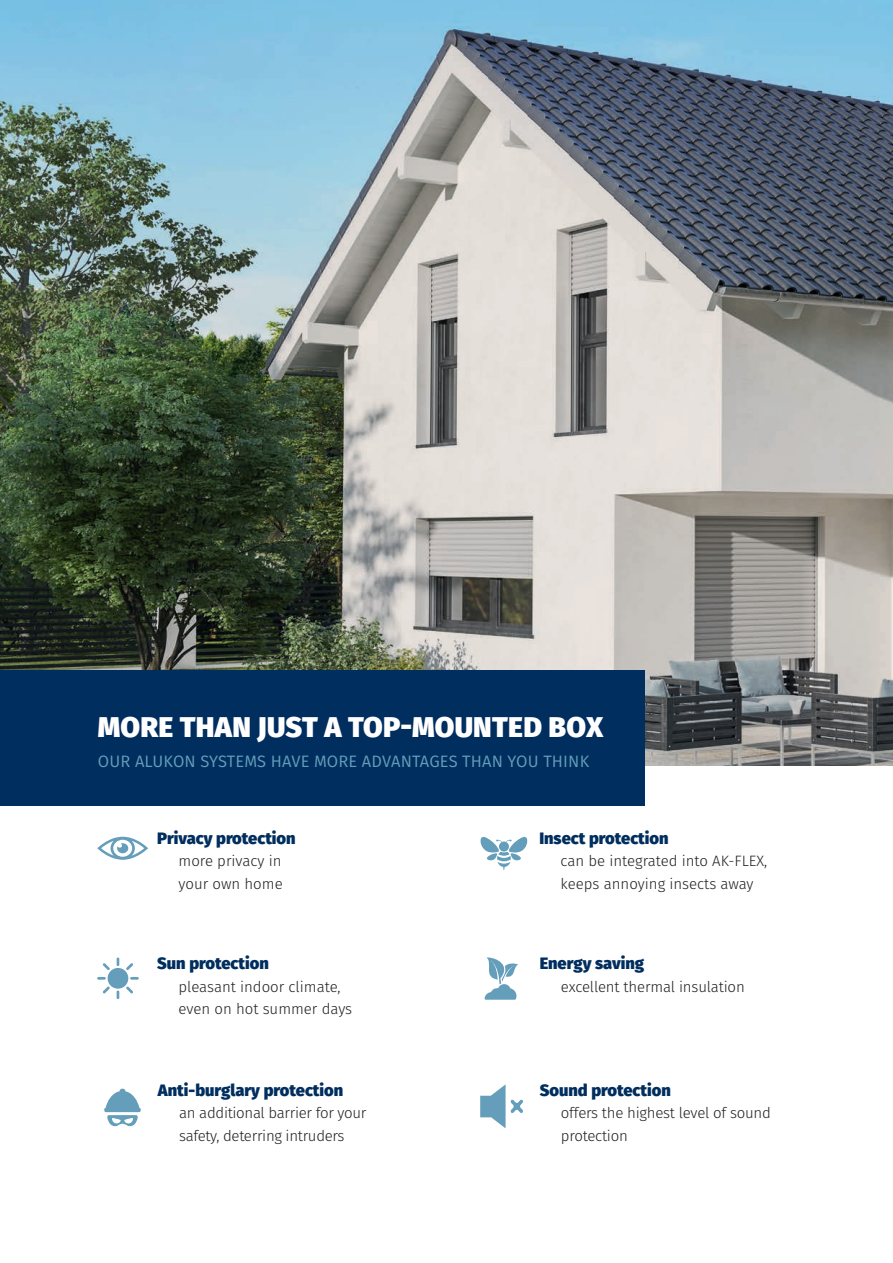
<style>
.page{position:relative;width:893px;height:1263px;background:#fff}
.page>*{position:absolute;margin:0;border:0;box-sizing:border-box;transform-origin:0 0}
.t1{font:800 28.5px "Fira Sans";letter-spacing:.01em;color:#fff}
.t2{font:800 16.5px "Fira Sans";color:#002e5e}
.t3{font:16.5px "Fira Sans";letter-spacing:.01em;color:#649ebb}
.t4{font:300 15px/22.5px "Fira Sans";letter-spacing:-.01em;color:#231f20}
</style>
<div class="page">
<img style="left:0;top:0;width:893px;height:765px">
<div style="left:0;top:671px;width:644px;height:135px;background:#002e5e"></div>
<div style="left:108px;top:968px;width:20px;height:21px;background:#649ebb;border-radius:50%"></div>
<svg style="left:117px;top:957px;width:2px;height:9px"></svg>
<svg style="left:126px;top:963px;width:7px;height:7px"></svg>
<svg style="left:130px;top:977px;width:9px;height:3px"></svg>
<svg style="left:126px;top:986px;width:7px;height:7px"></svg>
<svg style="left:117px;top:990px;width:2px;height:9px"></svg>
<svg style="left:103px;top:986px;width:7px;height:7px"></svg>
<svg style="left:97px;top:977px;width:9px;height:3px"></svg>
<svg style="left:103px;top:963px;width:7px;height:7px"></svg>
<svg style="left:97px;top:837px;width:51px;height:23px"></svg>
<svg style="left:480px;top:837px;width:48px;height:34px"></svg>
<svg style="left:104px;top:1089px;width:37px;height:38px"></svg>
<svg style="left:484px;top:957px;width:34px;height:43px"></svg>
<svg style="left:480px;top:1084px;width:43px;height:44px"></svg>
<h1 class="t1" style="left:98px;top:701px;width:507px">MORE THAN JUST A TOP-MOUNTED BOX</h1>
<p class="t3" style="left:98px;top:749px;width:493px">OUR ALUKON SYSTEMS HAVE MORE ADVANTAGES THAN YOU THINK</p>
<p class="t2" style="left:157px;top:823px;width:140px">Privacy protection</p>
<p class="t4" style="left:179px;top:850px;width:106px">more privacy in your own home</p>
<p class="t2" style="left:157px;top:948px;width:113px">Sun protection</p>
<p class="t4" style="left:179px;top:975px;width:175px">pleasant indoor climate, even on hot summer days</p>
<p class="t2" style="left:158px;top:1075px;width:187px">Anti-burglary protection</p>
<p class="t4" style="left:179px;top:1102px;width:189px">an additional barrier for your safety, deterring intruders</p>
<p class="t2" style="left:539px;top:823px;width:131px">Insect protection</p>
<p class="t4" style="left:561px;top:850px;width:208px">can be integrated into AK-FLEX, keeps annoying insects away</p>
<p class="t2" style="left:540px;top:948px;width:106px">Energy saving</p>
<p class="t4" style="left:561px;top:975px;width:185px">excellent thermal insulation</p>
<p class="t2" style="left:540px;top:1075px;width:133px">Sound protection</p>
<p class="t4" style="left:561px;top:1102px;width:211px">offers the highest level of sound protection</p>
</div>
